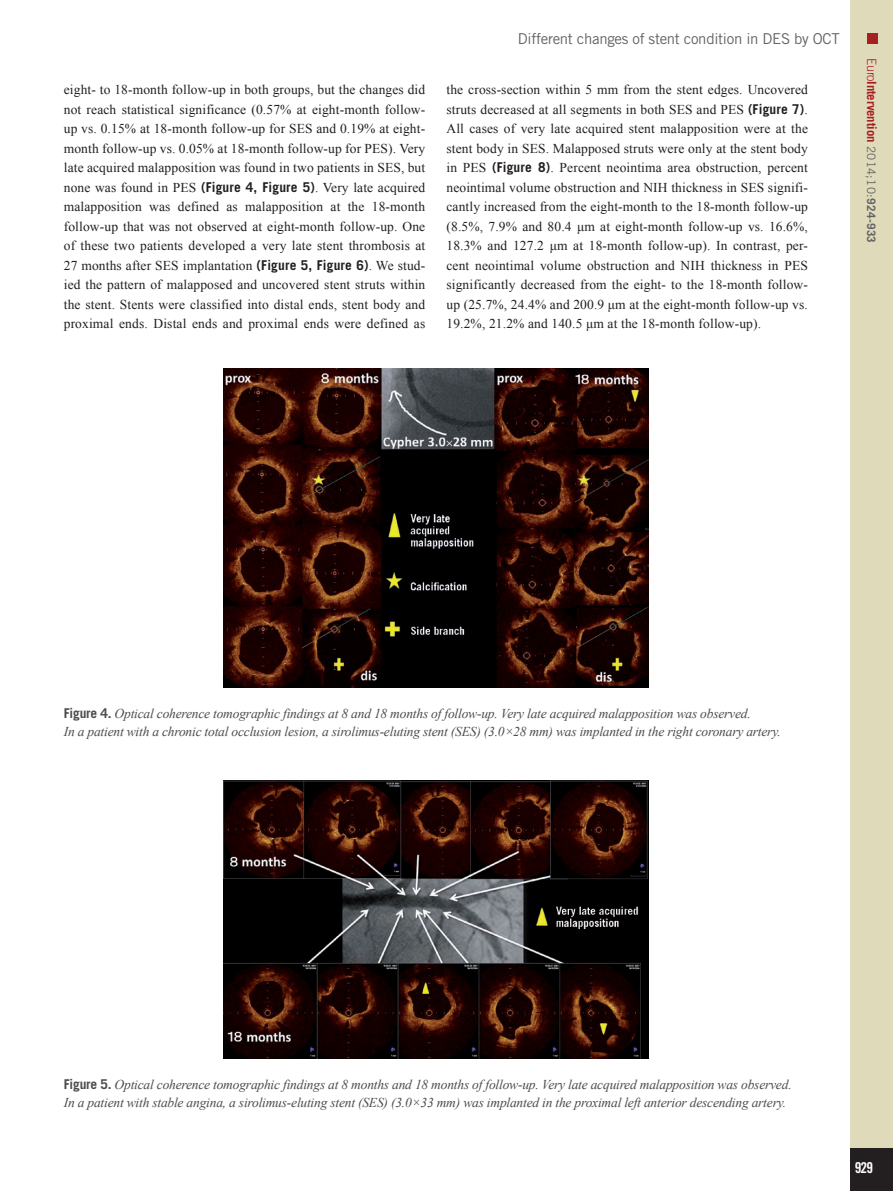
<style>
.page{position:relative;width:893px;height:1191px;background:#fff}
.page>*{position:absolute;margin:0;border:0;box-sizing:border-box;transform-origin:0 0}
.t1{font:15px "Trade Gothic LT Std";letter-spacing:-.02em;color:#636366}
.t2{font:15px "Trade Gothic LT Std Bd Cn 20";color:#fff}
.t3{font:13.5px/19.5px "Times New Roman";letter-spacing:.01em;color:#231f20;text-align:justify}
.t4{font:italic 13.5px/18px "Times New Roman";letter-spacing:-.015em;color:#4b4c4d}
.t5{font:700 12.75px "Trade Gothic LT Std";letter-spacing:-.01em;color:#a72023}
.s1{font-family:"Trade Gothic LT Std";font-weight:700}
.s2{font-weight:300}
.s3{font-weight:400;font-size:11.7px;color:#636366}
.s4{font-size:11.7px;color:#636366}
.s5{font-family:"Trade Gothic LT Std";font-weight:700;font-style:normal}
</style>
<div class="page">
<div style="left:850px;top:0;width:43px;height:1191px;background:#dedaba"></div>
<div style="left:850px;top:1148px;width:43px;height:43px;background:#231f20"></div>
<div style="left:867px;top:34px;width:11px;height:10px;background:#a72023"></div>
<img style="left:223px;top:368px;width:425px;height:319px">
<img style="left:223px;top:780px;width:425px;height:278px">
<p class="t1" style="left:518px;top:30px;width:323px">Different changes of stent condition in DES by OCT</p>
<p class="t3" style="left:64px;top:80px;width:363px">eight- to 18-month follow-up in both groups, but the changes did not reach statistical significance (0.57% at eight-month follow&shy;up vs. 0.15% at 18-month follow-up for SES and 0.19% at eight&shy;month follow-up vs. 0.05% at 18-month follow-up for PES). Very late acquired malapposition was found in two patients in SES, but none was found in PES <span class="s1">(Figure 4, Figure 5)</span>. Very late acquired malapposition was defined as malapposition at the 18-month follow-up that was not observed at eight-month follow-up. One of these two patients developed a very late stent thrombosis at 27 months after SES implantation <span class="s1">(Figure 5, Figure 6)</span>. We stud&shy;ied the pattern of malapposed and uncovered stent struts within the stent. Stents were classified into distal ends, stent body and proximal ends. Distal ends and proximal ends were defined as</p>
<p class="t3" style="left:446px;top:80px;width:363px">the cross-section within 5 mm from the stent edges. Uncovered struts decreased at all segments in both SES and PES <span class="s1">(Figure 7)</span>.<br>All cases of very late acquired stent malapposition were at the stent body in SES. Malapposed struts were only at the stent body in PES <span class="s1">(Figure 8)</span>. Percent neointima area obstruction, percent neointimal volume obstruction and NIH thickness in SES signifi&shy;cantly increased from the eight-month to the 18-month follow-up (8.5%, 7.9% and 80.4 μm at eight-month follow-up vs. 16.6%, 18.3% and 127.2 μm at 18-month follow-up). In contrast, per&shy;cent neointimal volume obstruction and NIH thickness in PES significantly decreased from the eight- to the 18-month follow&shy;up (25.7%, 24.4% and 200.9 μm at the eight-month follow-up vs.<br>19.2%, 21.2% and 140.5 μm at the 18-month follow-up).</p>
<p class="t5" style="left:879px;top:58px;width:186px;rotate:90deg"><span class="s2">Euro</span>Intervention <span class="s3">2014;10:</span><span class="s4">924-933</span></p>
<p class="t4" style="left:64px;top:704px;width:718px"><span class="s5">Figure 4.</span> Optical coherence tomographic findings at 8 and 18 months of follow-up. Very late acquired malapposition was observed.<br>In a patient with a chronic total occlusion lesion, a sirolimus-eluting stent (SES) (3.0×28 mm) was implanted in the right coronary artery.</p>
<p class="t4" style="left:64px;top:1075px;width:729px"><span class="s5">Figure 5.</span> Optical coherence tomographic findings at 8 months and 18 months of follow-up. Very late acquired malapposition was observed.<br>In a patient with stable angina, a sirolimus-eluting stent (SES) (3.0×33 mm) was implanted in the proximal left anterior descending artery.</p>
<p class="t2" style="left:855px;top:1158px;width:20px">929</p>
</div>
